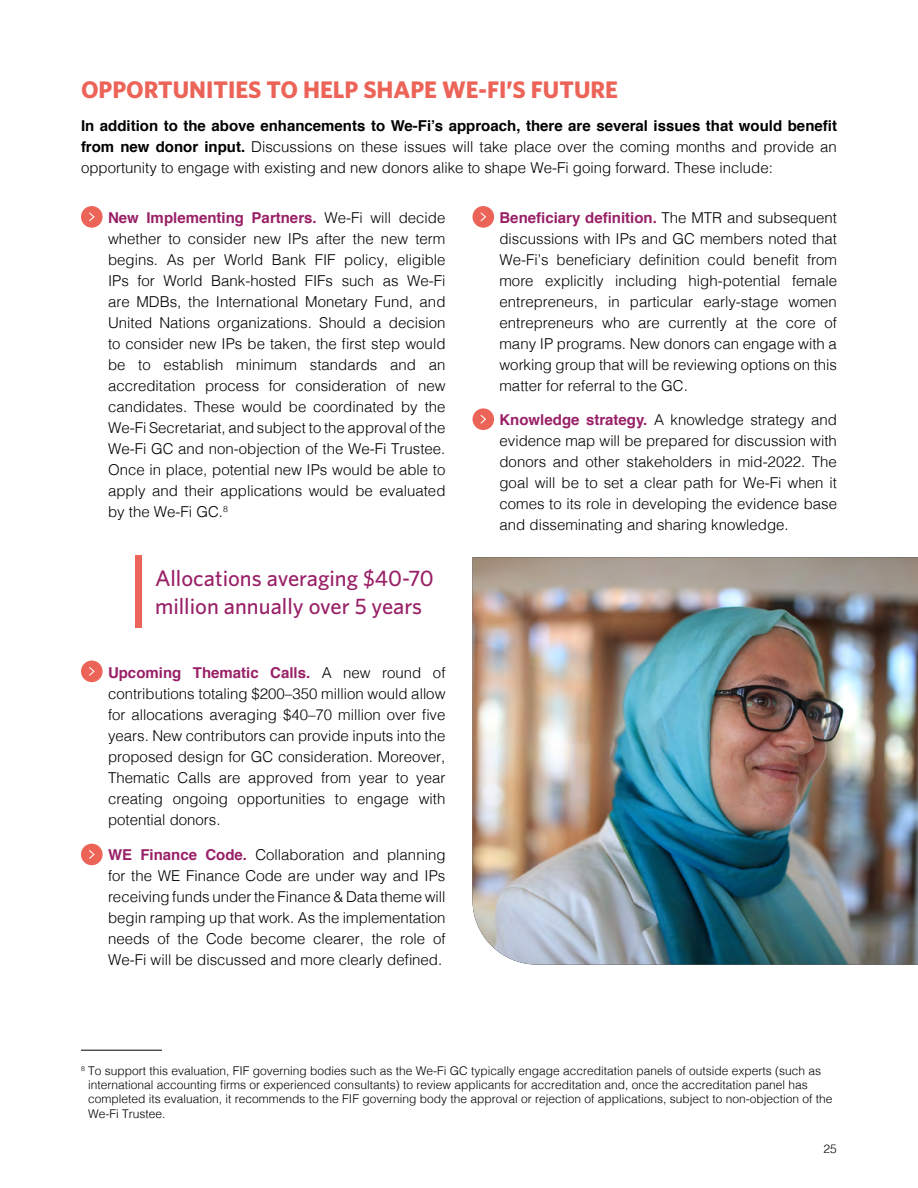
<style>
.page{position:relative;width:918px;height:1188px;background:#fff}
.page>*{position:absolute;margin:0;border:0;box-sizing:border-box;transform-origin:0 0}
.t1{font:700 24px "Whitney";color:#ec6358}
.t2{font:500 22.5px/28.5px "Whitney";color:#992067}
.t3{font:300 15px/21px "Helvetica";color:#000;text-align:justify}
.t4{font:300 12px/14.4px "Helvetica";color:#000}
.s1{font-weight:700}
.s2{font-weight:700;color:#992067}
</style>
<div class="page">
<hr style="left:81px;top:1050px;width:81px;height:1px;background:#000">
<div style="left:81px;top:206px;width:22px;height:22px;background:#ec6358;border-radius:50%"></div>
<svg style="left:89px;top:212px;width:6px;height:9px"></svg>
<div style="left:81px;top:661px;width:22px;height:21px;background:#ec6358;border-radius:50%"></div>
<svg style="left:89px;top:667px;width:6px;height:9px"></svg>
<div style="left:473px;top:206px;width:21px;height:22px;background:#ec6358;border-radius:50%"></div>
<svg style="left:481px;top:212px;width:5px;height:9px"></svg>
<div style="left:473px;top:408px;width:21px;height:22px;background:#ec6358;border-radius:50%"></div>
<svg style="left:481px;top:415px;width:5px;height:9px"></svg>
<div style="left:81px;top:844px;width:22px;height:21px;background:#ec6358;border-radius:50%"></div>
<svg style="left:89px;top:850px;width:6px;height:9px"></svg>
<div style="left:135px;top:556px;width:6px;height:72px;background:#ec6358"></div>
<img style="left:472px;top:557px;width:446px;height:408px">
<h1 class="t1" style="left:81px;top:75px;width:539px">OPPORTUNITIES TO HELP SHAPE WE-FI’S FUTURE</h1>
<p class="t3" style="left:81px;top:114px;width:758px"><span class="s1">In addition to the above enhancements to We-Fi’s approach, there are several issues that would benefit from new donor input.</span> Discussions on these issues will take place over the coming months and provide an opportunity to engage with existing and new donors alike to shape We-Fi going forward. These include:</p>
<p class="t3" style="left:108px;top:206px;width:339px"><span class="s2">New Implementing Partners.</span> We-Fi will decide whether to consider new IPs after the new term begins. As per World Bank FIF policy, eligible IPs for World Bank-hosted FIFs such as We-Fi are MDBs, the International Monetary Fund, and United Nations organizations. Should a decision to consider new IPs be taken, the first step would be to establish minimum standards and an accreditation process for consideration of new candidates. These would be coordinated by the We-Fi Secretariat, and subject to the approval of the We-Fi GC and non-objection of the We-Fi Trustee.<br>Once in place, potential new IPs would be able to apply and their applications would be evaluated by the We-Fi GC.<sup>8</sup></p>
<p class="t3" style="left:500px;top:206px;width:339px"><span class="s2">Beneficiary definition.</span> The MTR and subsequent discussions with IPs and GC members noted that We-Fi’s beneficiary definition could benefit from more explicitly including high-potential female entrepreneurs, in particular early-stage women entrepreneurs who are currently at the core of many IP programs. New donors can engage with a working group that will be reviewing options on this matter for referral to the GC.</p>
<p class="t3" style="left:500px;top:408px;width:339px"><span class="s2">Knowledge strategy.</span> A knowledge strategy and evidence map will be prepared for discussion with donors and other stakeholders in mid-2022. The goal will be to set a clear path for We-Fi when it comes to its role in developing the evidence base and disseminating and sharing knowledge.</p>
<h2 class="t2" style="left:155px;top:563px;width:280px">Allocations averaging $40-70 million annually over 5 years</h2>
<p class="t3" style="left:108px;top:661px;width:339px"><span class="s2">Upcoming Thematic Calls.</span> A new round of contributions totaling $200–350 million would allow for allocations averaging $40–70 million over five years. New contributors can provide inputs into the proposed design for GC consideration. Moreover, Thematic Calls are approved from year to year creating ongoing opportunities to engage with potential donors.</p>
<p class="t3" style="left:108px;top:843px;width:339px"><span class="s2">WE Finance Code.</span> Collaboration and planning for the WE Finance Code are under way and IPs receiving funds under the Finance &amp; Data theme will begin ramping up that work. As the implementation needs of the Code become clearer, the role of We-Fi will be discussed and more clearly defined.</p>
<p class="t4" style="left:88px;top:1062px;width:746px;text-indent:-7px"><sup>8</sup> To support this evaluation, FIF governing bodies such as the We-Fi GC typically engage accreditation panels of outside experts (such as international accounting firms or experienced consultants) to review applicants for accreditation and, once the accreditation panel has completed its evaluation, it recommends to the FIF governing body the approval or rejection of applications, subject to non-objection of the We-Fi Trustee.</p>
<p class="t4" style="left:824px;top:1141px;width:15px">25</p>
</div>
